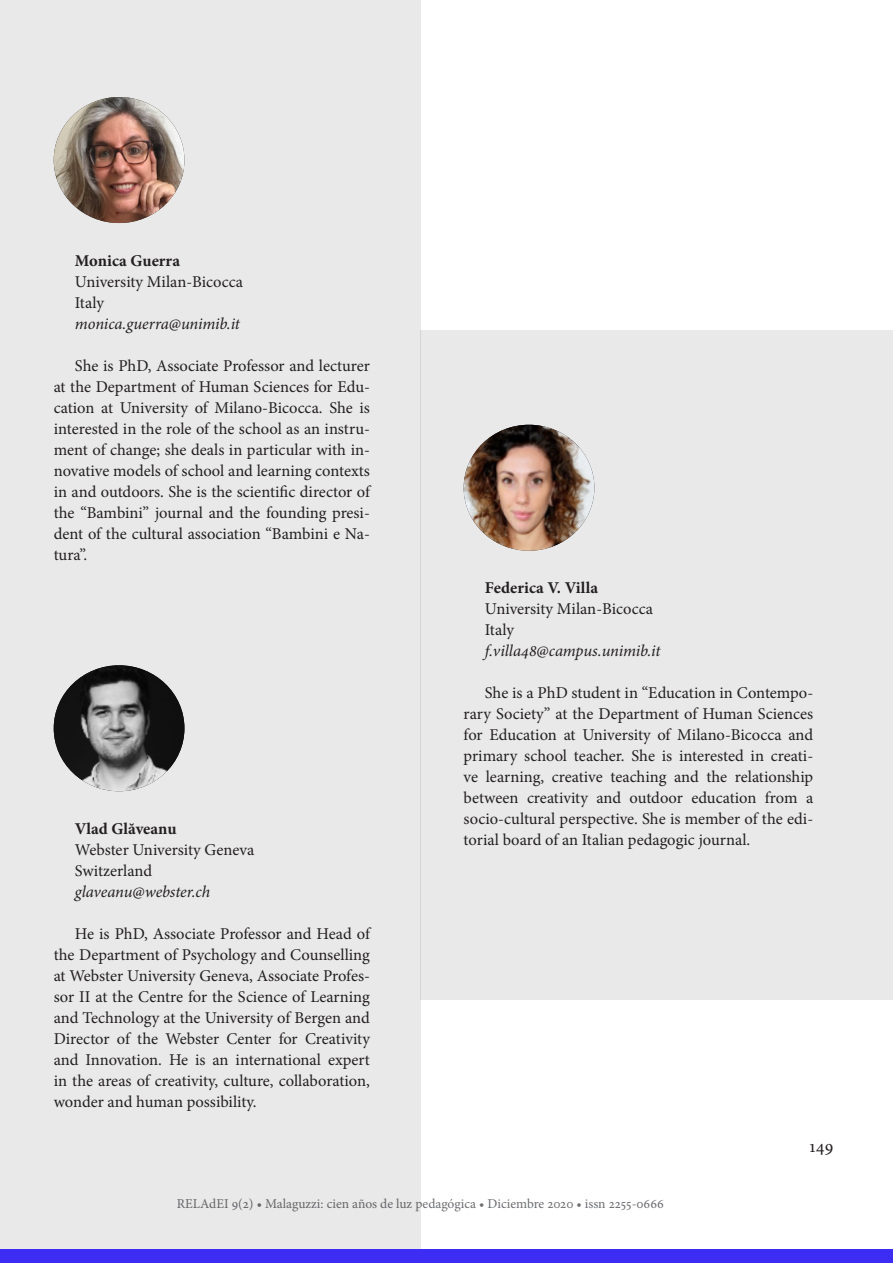
<style>
.page{position:relative;width:893px;height:1263px;background:#fff}
.page>*{position:absolute;margin:0;border:0;box-sizing:border-box;transform-origin:0 0}
.t1{font:18px "Minion Pro";color:#231f20}
.Stile_di_paragrafo_1{font:16.5px/21px "Minion Pro";color:#231f20;text-align:justify}
.Stile_di_paragrafo_1-2{font:italic 16.5px "Minion Pro";letter-spacing:-.01em;color:#231f20}
.Stile_di_paragrafo_1-3{font:700 16.5px "Minion Pro";letter-spacing:-.015em;color:#231f20}
.t2{font:13.5px "Minion Pro";color:#6c6d70}
</style>
<div class="page">
<div style="left:0;top:0;width:420px;height:1263px;background:#e9e9e9"></div>
<img style="left:54px;top:97px;width:130px;height:126px">
<img style="left:54px;top:665px;width:130px;height:126px">
<div style="left:0;top:1249px;width:893px;height:14px;background:#3d2df4"></div>
<div style="left:420px;top:330px;width:473px;height:670px;background:#e9e9e9"></div>
<img style="left:464px;top:425px;width:130px;height:126px">
<p class="Stile_di_paragrafo_1-3" style="left:75px;top:249px;width:107px">Monica Guerra</p>
<p class="Stile_di_paragrafo_1" style="left:75px;top:271px;width:170px">University Milan-Bicocca</p>
<p class="Stile_di_paragrafo_1" style="left:75px;top:292px;width:31px">Italy</p>
<p class="Stile_di_paragrafo_1-2" style="left:75px;top:312px;width:167px">monica.guerra@unimib.it</p>
<p class="Stile_di_paragrafo_1" style="left:54px;top:355px;width:318px;text-indent:21px">She is PhD, Associate Professor and lecturer at the Department of Human Sciences for Edu&shy;cation at University of Milano-Bicocca. She is interested in the role of the school as an instru&shy;ment of change; she deals in particular with in&shy;novative models of school and learning contexts in and outdoors. She is the scientific director of the “Bambini” journal and the founding presi&shy;dent of the cultural association “Bambini e Na&shy;tura”.</p>
<p class="Stile_di_paragrafo_1-3" style="left:75px;top:817px;width:103px">Vlad Glăveanu</p>
<p class="Stile_di_paragrafo_1" style="left:75px;top:839px;width:181px">Webster University Geneva</p>
<p class="Stile_di_paragrafo_1" style="left:75px;top:860px;width:79px">Switzerland</p>
<p class="Stile_di_paragrafo_1-2" style="left:75px;top:880px;width:137px">glaveanu@webster.ch</p>
<p class="Stile_di_paragrafo_1" style="left:54px;top:923px;width:318px;text-indent:21px">He is PhD, Associate Professor and Head of the Department of Psychology and Counselling at Webster University Geneva, Associate Profes&shy;sor II at the Centre for the Science of Learning and Technology at the University of Bergen and Director of the Webster Center for Creativity and Innovation. He is an international expert in the areas of creativity, culture, collaboration, wonder and human possibility.</p>
<p class="Stile_di_paragrafo_1-3" style="left:485px;top:576px;width:115px">Federica V. Villa</p>
<p class="Stile_di_paragrafo_1" style="left:485px;top:599px;width:170px">University Milan-Bicocca</p>
<p class="Stile_di_paragrafo_1" style="left:485px;top:620px;width:31px">Italy</p>
<p class="Stile_di_paragrafo_1-2" style="left:485px;top:640px;width:177px">f.villa48@campus.unimib.it</p>
<p class="Stile_di_paragrafo_1" style="left:464px;top:683px;width:351px;text-indent:21px">She is a PhD student in “Education in Contempo&shy;rary Society” at the Department of Human Sciences for Education at University of Milano-Bicocca and primary school teacher. She is interested in creati&shy;ve learning, creative teaching and the relationship between creativity and outdoor education from a socio-cultural perspective. She is member of the edi&shy;torial board of an Italian pedagogic journal.</p>
<p class="t1" style="left:809px;top:1134px;width:25px">149</p>
<p class="t2" style="left:177px;top:1194px;width:489px">RELAdEI 9(2) • Malaguzzi: cien años de luz pedagógica • Diciembre 2020 • issn 2255-0666</p>
</div>
